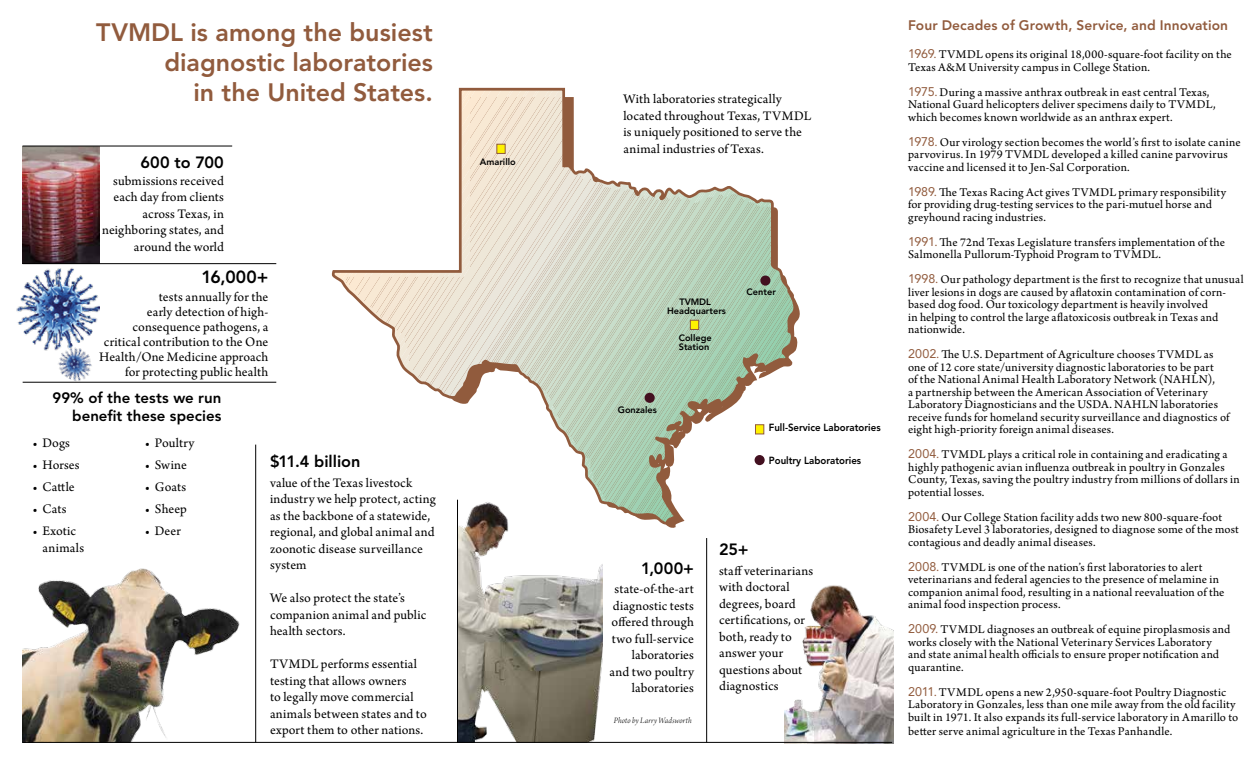
<style>
.page{position:relative;width:1260px;height:765px;background:#fff}
.page>*{position:absolute;margin:0;border:0;box-sizing:border-box;transform-origin:0 0}
.t1{font:800 25px/30px "Avenir";color:#915b3d;text-align:right}
.t2{font:800 17.5px "Avenir";color:#000}
.t3{font:800 16.25px "Avenir";color:#000}
.t4{font:800 15px/18px "Avenir";color:#000;text-align:right}
.t5{font:13.75px/16.5px "Arno Pro";letter-spacing:.01em;color:#000}
.t6{font:800 13.75px "Avenir";letter-spacing:.005em;color:#915b3d}
.t7{font:13.75px/16.5px "Arno Pro";letter-spacing:.03em;color:#000}
.t8{font:12.5px/12.5px "Arno Pro";letter-spacing:.015em;color:#000}
.t9{font:800 10.38px "Avenir";color:#000;scale:.94 1}
.t10{font:800 9.12px/9.1px "Avenir";color:#000}
.t11{font:8.75px "Arno Pro Light Italic Display";letter-spacing:.02em;color:#000}
.s1{font-family:"Avenir";color:#915b3d}
.s2{color:#915b3d}
</style>
<div class="page">
<img style="left:785px;top:585px;width:108px;height:158px">
<hr style="left:255px;top:445px;width:1px;height:297px;background:#000">
<img style="left:16px;top:268px;width:83px;height:83px">
<img style="left:54px;top:342px;width:43px;height:40px">
<img style="left:23px;top:568px;width:223px;height:174px">
<svg style="left:332px;top:88px;width:466px;height:439px"></svg>
<div style="left:755px;top:425px;width:9px;height:9px;background:#fff200;border:1px solid #915b3d"></div>
<div style="left:497px;top:144px;width:9px;height:10px;background:#fff200;border:1px solid #915b3d"></div>
<div style="left:690px;top:320px;width:9px;height:10px;background:#fff200;border:1px solid #915b3d"></div>
<div style="left:755px;top:455px;width:10px;height:10px;background:#431020;border-radius:50%"></div>
<div style="left:645px;top:393px;width:10px;height:10px;background:#431020;border-radius:50%"></div>
<div style="left:760px;top:276px;width:10px;height:10px;background:#431020;border-radius:50%"></div>
<img style="left:22px;top:147px;width:78px;height:116px">
<img style="left:458px;top:500px;width:145px;height:242px">
<hr style="left:22px;top:263px;width:254px;height:1px;background:#000">
<hr style="left:23px;top:382px;width:253px;height:1px;background:#000">
<hr style="left:22px;top:146px;width:210px;height:1px;background:#000">
<hr style="left:457px;top:500px;width:1px;height:243px;background:#000">
<hr style="left:706px;top:538px;width:1px;height:204px;background:#000">
<hr style="left:23px;top:742px;width:869px;height:1px;background:#000">
<h1 class="t1" style="left:96px;top:18px;width:338px">TVMDL is among the busiest diagnostic laboratories<br>in the United States.</h1>
<h3 class="t3" style="left:141px;top:153px;width:85px">600 to 700</h3>
<p class="t5" style="left:102px;top:173px;width:123px;text-align:right">submissions received each day from clients across Texas, in neighboring states, and around the world</p>
<h2 class="t2" style="left:201px;top:266px;width:68px">16,000+</h2>
<p class="t5" style="left:99px;top:290px;width:171px;line-height:15px;text-align:right">tests annually for the<br>early detection of high&shy;consequence pathogens, a critical contribution to the One<br>Health/One Medicine approach for protecting public health</p>
<p class="t4" style="left:53px;top:389px;width:170px">99% of the tests we run benefit these species</p>
<p class="t5" style="left:32px;top:435px;width:39px">• Dogs</p>
<p class="t5" style="left:32px;top:457px;width:49px">• Horses</p>
<p class="t5" style="left:32px;top:479px;width:44px">• Cattle</p>
<p class="t5" style="left:32px;top:501px;width:36px">• Cats</p>
<p class="t7" style="left:42px;top:523px;width:43px;text-indent:-10px">• Exotic animals</p>
<p class="t5" style="left:145px;top:435px;width:51px">• Poultry</p>
<p class="t5" style="left:145px;top:457px;width:44px">• Swine</p>
<p class="t5" style="left:145px;top:479px;width:43px">• Goats</p>
<p class="t5" style="left:145px;top:501px;width:44px">• Sheep</p>
<p class="t5" style="left:145px;top:523px;width:37px">• Deer</p>
<h3 class="t3" style="left:270px;top:452px;width:92px">$11.4 billion</h3>
<p class="t5" style="left:270px;top:475px;width:167px">value of the Texas livestock industry we help protect, acting as the backbone of a statewide, regional, and global animal and zoonotic disease surveillance system</p>
<p class="t5" style="left:270px;top:590px;width:158px">We also protect the state’s companion animal and public health sectors.</p>
<p class="t5" style="left:270px;top:656px;width:158px">TVMDL performs essential testing that allows owners<br>to legally move commercial animals between states and to export them to other nations.</p>
<p class="t10" style="left:480px;top:158px;width:37px">Amarillo</p>
<p class="t5" style="left:623px;top:92px;width:189px">With laboratories strategically located throughout Texas, TVMDL is uniquely positioned to serve the animal industries of Texas.</p>
<p class="t10" style="left:667px;top:298px;width:60px;text-align:center">TVMDL<br>Headquarters</p>
<p class="t10" style="left:679px;top:334px;width:34px">College<br>Station</p>
<p class="t10" style="left:747px;top:287px;width:31px">Center</p>
<p class="t10" style="left:618px;top:405px;width:41px">Gonzales</p>
<p class="t9" style="left:769px;top:421px;width:121px">Full-Service Laboratories</p>
<p class="t9" style="left:769px;top:454px;width:100px">Poultry Laboratories</p>
<h3 class="t3" style="left:641px;top:558px;width:54px">1,000+</h3>
<p class="t5" style="left:610px;top:581px;width:86px;text-align:right">state-of-the-art diagnostic tests offered through two full-service laboratories and two poultry laboratories</p>
<p class="t11" style="left:614px;top:716px;width:79px">Photo by Larry Wadsworth</p>
<h3 class="t3" style="left:719px;top:540px;width:31px">25+</h3>
<p class="t5" style="left:719px;top:563px;width:96px">staff veterinarians with doctoral degrees, board certifications, or both, ready to answer your questions about diagnostics</p>
<p class="t6" style="left:908px;top:18px;width:321px">Four Decades of Growth, Service, and Innovation</p>
<p class="t8" style="left:908px;top:49px;width:325px"><span class="s1">1969</span><span class="s2">.</span> TVMDL opens its original 18,000-square-foot facility on the<br>Texas A&amp;M University campus in College Station.</p>
<p class="t8" style="left:908px;top:87px;width:309px"><span class="s1">1975</span><span class="s2">.</span> During a massive anthrax outbreak in east central Texas,<br>National Guard helicopters deliver specimens daily to TVMDL, which becomes known worldwide as an anthrax expert.</p>
<p class="t8" style="left:908px;top:137px;width:334px"><span class="s1">1978</span><span class="s2">.</span> Our virology section becomes the world’s first to isolate canine parvovirus. In 1979 TVMDL developed a killed canine parvovirus vaccine and licensed it to Jen-Sal Corporation.</p>
<p class="t8" style="left:908px;top:187px;width:320px"><span class="s1">1989</span><span class="s2">.</span> The Texas Racing Act gives TVMDL primary responsibility for providing drug-testing services to the pari-mutuel horse and greyhound racing industries.</p>
<p class="t8" style="left:908px;top:237px;width:318px"><span class="s1">1991</span><span class="s2">.</span> The 72nd Texas Legislature transfers implementation of the<br>Salmonella Pullorum-Typhoid Program to TVMDL.</p>
<p class="t8" style="left:908px;top:274px;width:337px"><span class="s1">1998</span><span class="s2">.</span> Our pathology department is the first to recognize that unusual liver lesions in dogs are caused by aflatoxin contamination of corn&shy;based dog food. Our toxicology department is heavily involved<br>in helping to control the large aflatoxicosis outbreak in Texas and nationwide.</p>
<p class="t8" style="left:908px;top:349px;width:323px"><span class="s1">2002</span><span class="s2">.</span> The U.S. Department of Agriculture chooses TVMDL as one of 12 core state/university diagnostic laboratories to be part<br>of the National Animal Health Laboratory Network (NAHLN),<br>a partnership between the American Association of Veterinary Laboratory Diagnosticians and the USDA. NAHLN laboratories receive funds for homeland security surveillance and diagnostics of eight high-priority foreign animal diseases.</p>
<p class="t8" style="left:908px;top:449px;width:333px"><span class="s1">2004</span><span class="s2">.</span> TVMDL plays a critical role in containing and eradicating a highly pathogenic avian influenza outbreak in poultry in Gonzales County, Texas, saving the poultry industry from millions of dollars in potential losses.</p>
<p class="t8" style="left:908px;top:512px;width:332px"><span class="s1">2004</span><span class="s2">.</span> Our College Station facility adds two new 800-square-foot<br>Biosafety Level 3 laboratories, designed to diagnose some of the most contagious and deadly animal diseases.</p>
<p class="t8" style="left:908px;top:562px;width:318px"><span class="s1">2008</span><span class="s2">.</span> TVMDL is one of the nation’s first laboratories to alert veterinarians and federal agencies to the presence of melamine in companion animal food, resulting in a national reevaluation of the animal food inspection process.</p>
<p class="t8" style="left:908px;top:624px;width:324px"><span class="s1">2009</span><span class="s2">.</span> TVMDL diagnoses an outbreak of equine piroplasmosis and works closely with the National Veterinary Services Laboratory and state animal health officials to ensure proper notification and quarantine.</p>
<p class="t8" style="left:908px;top:687px;width:332px"><span class="s1">2011</span><span class="s2">.</span> TVMDL opens a new 2,950-square-foot Poultry Diagnostic<br>Laboratory in Gonzales, less than one mile away from the old facility built in 1971. It also expands its full-service laboratory in Amarillo to</p>
<p class="t8" style="left:908px;top:725px;width:266px">better serve animal agriculture in the Texas Panhandle.</p>
</div>
